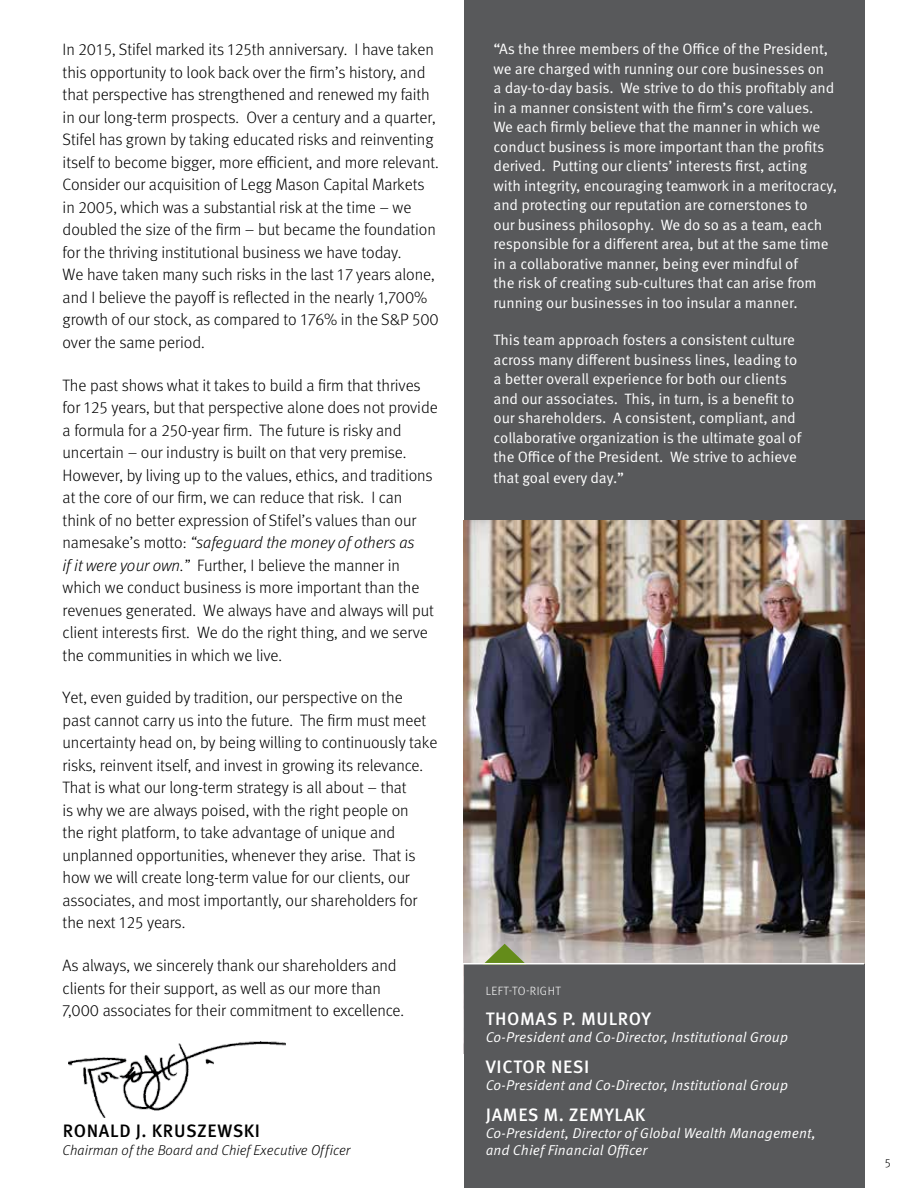
<style>
.page{position:relative;width:918px;height:1188px;background:#fff}
.page>*{position:absolute;margin:0;border:0;box-sizing:border-box;transform-origin:0 0}
.t1{font:500 18px "Meta OT";letter-spacing:.035em;color:#fff}
.t2{font:500 18px "Meta OT";letter-spacing:.035em;color:#000}
.t3{font:300 16.5px/22.5px "Meta OT";letter-spacing:-.005em;color:#000}
.t4{font:15px/19.5px "Meta OT Norm";letter-spacing:-.005em;color:#fff}
.t5{font:14.25px/17.2px "Meta OT Norm Ita";letter-spacing:.005em;color:#fff}
.t6{font:italic 300 14.25px "Meta OT";letter-spacing:.005em;color:#000}
.t7{font:300 12px "Meta OT";letter-spacing:.035em;color:#fff}
.t8{font:300 12px "Meta OT";color:#000}
.s1{font-style:italic}
</style>
<div class="page">
<div style="left:464px;top:0;width:400px;height:1188px;background:#58595b"></div>
<img style="left:464px;top:520px;width:400px;height:443px">
<img style="left:69px;top:1042px;width:216px;height:75px">
<svg style="left:483px;top:944px;width:44px;height:21px"></svg>
<hr style="left:462px;top:963px;width:402px;height:1px;background:#fff">
<p class="t3" style="left:63px;top:39px;width:378px">In 2015, Stifel marked its 125th anniversary. I have taken this opportunity to look back over the firm’s history, and that perspective has strengthened and renewed my faith in our long-term prospects. Over a century and a quarter, Stifel has grown by taking educated risks and reinventing itself to become bigger, more efficient, and more relevant.<br>Consider our acquisition of Legg Mason Capital Markets in 2005, which was a substantial risk at the time – we doubled the size of the firm – but became the foundation for the thriving institutional business we have today.<br>We have taken many such risks in the last 17 years alone, and I believe the payoff is reflected in the nearly 1,700% growth of our stock, as compared to 176% in the S&amp;P 500 over the same period.</p>
<p class="t3" style="left:63px;top:374px;width:377px">The past shows what it takes to build a firm that thrives for 125 years, but that perspective alone does not provide a formula for a 250-year firm. The future is risky and uncertain – our industry is built on that very premise.<br>However, by living up to the values, ethics, and traditions at the core of our firm, we can reduce that risk. I can think of no better expression of Stifel’s values than our namesake’s motto: <span class="s1">“safeguard the money of others as<br>if it were your own.”</span> Further, I believe the manner in which we conduct business is more important than the revenues generated. We always have and always will put client interests first. We do the right thing, and we serve the communities in which we live.</p>
<p class="t3" style="left:63px;top:687px;width:376px">Yet, even guided by tradition, our perspective on the<br>past cannot carry us into the future. The firm must meet uncertainty head on, by being willing to continuously take risks, reinvent itself, and invest in growing its relevance.<br>That is what our long-term strategy is all about – that<br>is why we are always poised, with the right people on<br>the right platform, to take advantage of unique and unplanned opportunities, whenever they arise. That is how we will create long-term value for our clients, our associates, and most importantly, our shareholders for the next 125 years.</p>
<p class="t3" style="left:63px;top:955px;width:343px">As always, we sincerely thank our shareholders and clients for their support, as well as our more than<br>7,000 associates for their commitment to excellence.</p>
<p class="t2" style="left:63px;top:1120px;width:199px">RONALD J. KRUSZEWSKI</p>
<p class="t6" style="left:63px;top:1141px;width:290px">Chairman of the Board and Chief Executive Officer</p>
<p class="t4" style="left:494px;top:39px;width:345px">“As the three members of the Office of the President, we are charged with running our core businesses on<br>a day-to-day basis. We strive to do this profitably and in a manner consistent with the firm’s core values.<br>We each firmly believe that the manner in which we conduct business is more important than the profits derived. Putting our clients’ interests first, acting with integrity, encouraging teamwork in a meritocracy, and protecting our reputation are cornerstones to<br>our business philosophy. We do so as a team, each responsible for a different area, but at the same time in a collaborative manner, being ever mindful of<br>the risk of creating sub-cultures that can arise from running our businesses in too insular a manner.</p>
<p class="t4" style="left:494px;top:330px;width:309px">This team approach fosters a consistent culture across many different business lines, leading to a better overall experience for both our clients and our associates. This, in turn, is a benefit to our shareholders. A consistent, compliant, and collaborative organization is the ultimate goal of the Office of the President. We strive to achieve</p>
<p class="t4" style="left:494px;top:468px;width:132px">that goal every day.”</p>
<p class="t7" style="left:486px;top:984px;width:76px">LEFT-TO-RIGHT</p>
<p class="t1" style="left:486px;top:1007px;width:167px">THOMAS P. MULROY</p>
<p class="t5" style="left:486px;top:1028px;width:304px">Co-President and Co-Director, Institutional Group</p>
<p class="t1" style="left:486px;top:1055px;width:105px">VICTOR NESI</p>
<p class="t5" style="left:486px;top:1076px;width:304px">Co-President and Co-Director, Institutional Group</p>
<p class="t1" style="left:486px;top:1103px;width:161px">JAMES M. ZEMYLAK</p>
<p class="t5" style="left:486px;top:1124px;width:332px">Co-President, Director of Global Wealth Management, and Chief Financial Officer</p>
<p class="t8" style="left:885px;top:1156px;width:8px">5</p>
</div>
